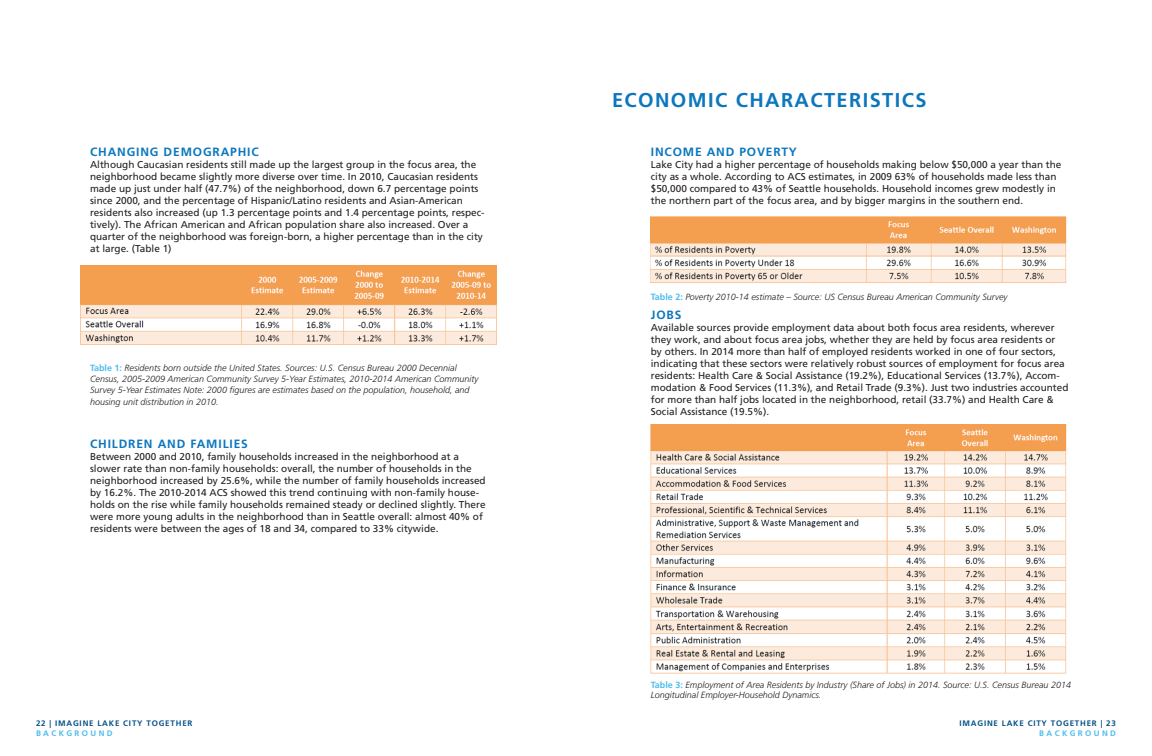
<style>
.page{position:relative;width:1152px;height:756px;background:#fff}
.page>*{position:absolute;margin:0;border:0;box-sizing:border-box;transform-origin:0 0}
.t1{font:700 20px "Frutiger LT Std";letter-spacing:.07em;color:#0c77be}
.t2{font:700 12px "Frutiger LT Std";letter-spacing:.07em;color:#0c77be}
.t3{font:10px/12px "Frutiger LT Std";color:#231f20}
.t4{font:italic 300 9px/10.8px "Frutiger LT Std";color:#231f20}
.t5{font:700 8px "Frutiger LT Std";letter-spacing:.1em;color:#075187}
.t6{font:700 8px "Frutiger LT Std";letter-spacing:.3em;color:#4ebdec}
.s1{font-weight:700;font-style:normal;color:#4ebdec}
</style>
<div class="page">
<img style="left:81px;top:266px;width:416px;height:79px">
<img style="left:651px;top:424px;width:416px;height:249px">
<img style="left:651px;top:216px;width:416px;height:67px">
<p class="t2" style="left:90px;top:145px;width:170px">CHANGING DEMOGRAPHIC</p>
<p class="t3" style="left:90px;top:159px;width:396px">Although Caucasian residents still made up the largest group in the focus area, the neighborhood became slightly more diverse over time. In 2010, Caucasian residents made up just under half (47.7%) of the neighborhood, down 6.7 percentage points since 2000, and the percentage of Hispanic/Latino residents and Asian-American residents also increased (up 1.3 percentage points and 1.4 percentage points, respec&shy;tively). The African American and African population share also increased. Over a quarter of the neighborhood was foreign-born, a higher percentage than in the city at large. (Table 1)</p>
<p class="t4" style="left:90px;top:363px;width:390px"><span class="s1">Table 1:</span> Residents born outside the United States. Sources: U.S. Census Bureau 2000 Decennial<br>Census, 2005-2009 American Community Survey 5-Year Estimates, 2010-2014 American Community<br>Survey 5-Year Estimates Note: 2000 figures are estimates based on the population, household, and</p>
<p class="t4" style="left:90px;top:396px;width:130px">housing unit distribution in 2010.</p>
<p class="t2" style="left:90px;top:436px;width:159px">CHILDREN AND FAMILIES</p>
<p class="t3" style="left:90px;top:450px;width:397px">Between 2000 and 2010, family households increased in the neighborhood at a slower rate than non-family households: overall, the number of households in the neighborhood increased by 25.6%, while the number of family households increased by 16.2%. The 2010-2014 ACS showed this trend continuing with non-family house&shy;holds on the rise while family households remained steady or declined slightly. There were more young adults in the neighborhood than in Seattle overall: almost 40% of residents were between the ages of 18 and 34, compared to 33% citywide.</p>
<p class="t5" style="left:36px;top:719px;width:158px">22 | IMAGINE LAKE CITY TOGETHER</p>
<p class="t6" style="left:36px;top:728px;width:78px">BACKGROUND</p>
<p class="t1" style="left:612px;top:88px;width:316px">ECONOMIC CHARACTERISTICS</p>
<p class="t2" style="left:651px;top:145px;width:148px">INCOME AND POVERTY</p>
<p class="t3" style="left:651px;top:159px;width:412px">Lake City had a higher percentage of households making below $50,000 a year than the city as a whole. According to ACS estimates, in 2009 63% of households made less than $50,000 compared to 43% of Seattle households. Household incomes grew modestly in the northern part of the focus area, and by bigger margins in the southern end.</p>
<p class="t4" style="left:651px;top:292px;width:358px"><span class="s1">Table 2:</span> Poverty 2010-14 estimate – Source: US Census Bureau American Community Survey</p>
<p class="t2" style="left:651px;top:308px;width:32px">JOBS</p>
<p class="t3" style="left:651px;top:322px;width:419px">Available sources provide employment data about both focus area residents, wherever they work, and about focus area jobs, whether they are held by focus area residents or by others. In 2014 more than half of employed residents worked in one of four sectors, indicating that these sectors were relatively robust sources of employment for focus area residents: Health Care &amp; Social Assistance (19.2%), Educational Services (13.7%), Accom&shy;modation &amp; Food Services (11.3%), and Retail Trade (9.3%). Just two industries accounted for more than half jobs located in the neighborhood, retail (33.7%) and Health Care &amp; Social Assistance (19.5%).</p>
<p class="t4" style="left:651px;top:679px;width:422px"><span class="s1">Table 3:</span> Employment of Area Residents by Industry (Share of Jobs) in 2014. Source: U.S. Census Bureau 2014<br>Longitudinal Employer-Household Dynamics.</p>
<p class="t5" style="left:960px;top:719px;width:158px">IMAGINE LAKE CITY TOGETHER | 23</p>
<p class="t6" style="left:1039px;top:728px;width:78px">BACKGROUND</p>
</div>
